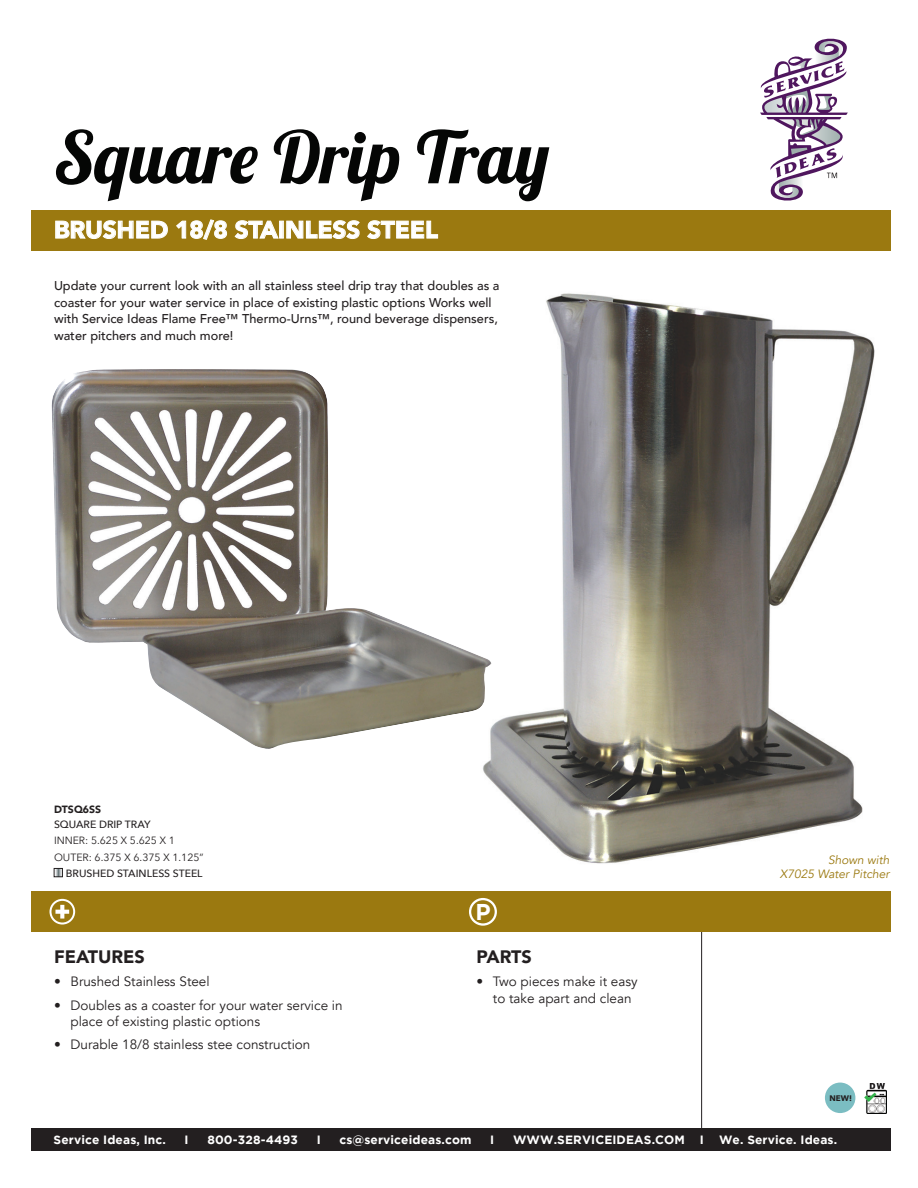
<style>
.page{position:relative;width:918px;height:1188px;background:#fff}
.page>*{position:absolute;margin:0;border:0;box-sizing:border-box;transform-origin:0 0}
.Product_Title{font:72px "Lobster 1.4";color:#050605}
.Marketing_Descriptio{font:900 24px "Avenir";color:#fff}
.t1{font:700 22.8px "Gotham";color:#fff}
.Features_Parts_Title{font:900 18px "Avenir";color:#231f20}
.t2{font:13.5px/16.5px "Avenir";color:#231f20}
.RIGHT_AVENIR_8_5_11P{font:500 12.75px/16.5px "Avenir";color:#231f20}
.t3{font:700 12px "Gotham";letter-spacing:.01em;color:#fff}
.RIGHT_AVENIR_8_5_11P-2{font:italic 12px/14.4px "Avenir";color:#9b7910;text-align:right}
.PRODUCT{font:10.5px "Avenir Next";color:#231f20}
.PRODUCT-2{font:500 10.5px "Avenir Next";color:#231f20}
.PRODUCT-3{font:900 10.5px "Avenir";color:#231f20}
.t4{font:700 8.1px "Avenir Next";color:#231f20}
</style>
<div class="page">
<img style="left:475px;top:293px;width:415px;height:599px">
<div style="left:31px;top:1128px;width:860px;height:23px;background:#231f20"></div>
<hr style="left:701px;top:898px;width:1px;height:230px;background:#231f20">
<div style="left:31px;top:210px;width:860px;height:41px;background:#9b7910"></div>
<div style="left:31px;top:892px;width:860px;height:40px;background:#9b7910"></div>
<svg style="left:760px;top:38px;width:88px;height:163px"></svg>
<svg style="left:49px;top:899px;width:26px;height:26px"></svg>
<svg style="left:55px;top:220px;width:113px;height:19px"></svg>
<svg style="left:176px;top:219px;width:51px;height:21px"></svg>
<svg style="left:235px;top:220px;width:44px;height:19px"></svg>
<svg style="left:286px;top:220px;width:74px;height:19px"></svg>
<svg style="left:367px;top:220px;width:71px;height:19px"></svg>
<svg style="left:56px;top:870px;width:5px;height:5px"></svg>
<div style="left:54px;top:868px;width:9px;height:9px;border:1px solid #231f20"></div>
<img style="left:865px;top:1083px;width:22px;height:30px">
<div style="left:825px;top:1083px;width:30px;height:30px;background:#7bbdc2;border-radius:50%"></div>
<div style="left:469px;top:898px;width:28px;height:28px;border:2px solid #fff;border-radius:50%"></div>
<img style="left:52px;top:369px;width:440px;height:381px">
<p class="Product_Title" style="left:54px;top:111px;width:497px">Square Drip Tray</p>
<p class="Marketing_Descriptio" style="left:54px;top:209px;width:385px">BRUSHED 18/8 STAINLESS STEEL</p>
<p class="RIGHT_AVENIR_8_5_11P" style="left:54px;top:277px;width:447px">Update your current look with an all stainless steel drip tray that doubles as a coaster for your water service in place of existing plastic options Works well with Service Ideas Flame Free™ Thermo-Urns™, round beverage dispensers, water pitchers and much more!</p>
<p class="PRODUCT-3" style="left:54px;top:800px;width:49px">DTSQ6SS</p>
<p class="PRODUCT-2" style="left:54px;top:815px;width:98px">SQUARE DRIP TRAY</p>
<p class="PRODUCT" style="left:54px;top:832px;width:122px">INNER: 5.625 X 5.625 X 1</p>
<p class="PRODUCT" style="left:54px;top:848px;width:151px">OUTER: 6.375 X 6.375 X 1.125”</p>
<p class="PRODUCT-2" style="left:66px;top:864px;width:138px">BRUSHED STAINLESS STEEL</p>
<p class="Features_Parts_Title" style="left:54px;top:941px;width:92px">FEATURES</p>
<p class="t2" style="left:54px;top:974px;width:157px">• Brushed Stainless Steel</p>
<p class="t2" style="left:70px;top:997px;width:274px;text-indent:-16px">• Doubles as a coaster for your water service in place of existing plastic options</p>
<p class="t2" style="left:54px;top:1037px;width:258px">• Durable 18/8 stainless stee construction</p>
<p class="t1" style="left:476px;top:899px;width:17px">P</p>
<p class="Features_Parts_Title" style="left:476px;top:941px;width:57px">PARTS</p>
<p class="t2" style="left:493px;top:974px;width:146px;text-indent:-16px">• Two pieces make it easy to take apart and clean</p>
<p class="RIGHT_AVENIR_8_5_11P-2" style="left:780px;top:852px;width:111px">Shown with<br>X7025 Water Pitcher</p>
<p class="t4" style="left:829px;top:1091px;width:24px">NEW!</p>
<p class="t3" style="left:54px;top:1133px;width:114px">Service Ideas, Inc.</p>
<p class="t3" style="left:185px;top:1133px;width:6px">I</p>
<p class="t3" style="left:207px;top:1133px;width:92px">800-328-4493</p>
<p class="t3" style="left:317px;top:1133px;width:6px">I</p>
<p class="t3" style="left:339px;top:1133px;width:134px">cs@serviceideas.com</p>
<p class="t3" style="left:490px;top:1133px;width:6px">I</p>
<p class="t3" style="left:513px;top:1133px;width:326px">WWW.SERVICEIDEAS.COM I We. Service. Ideas.</p>
</div>
